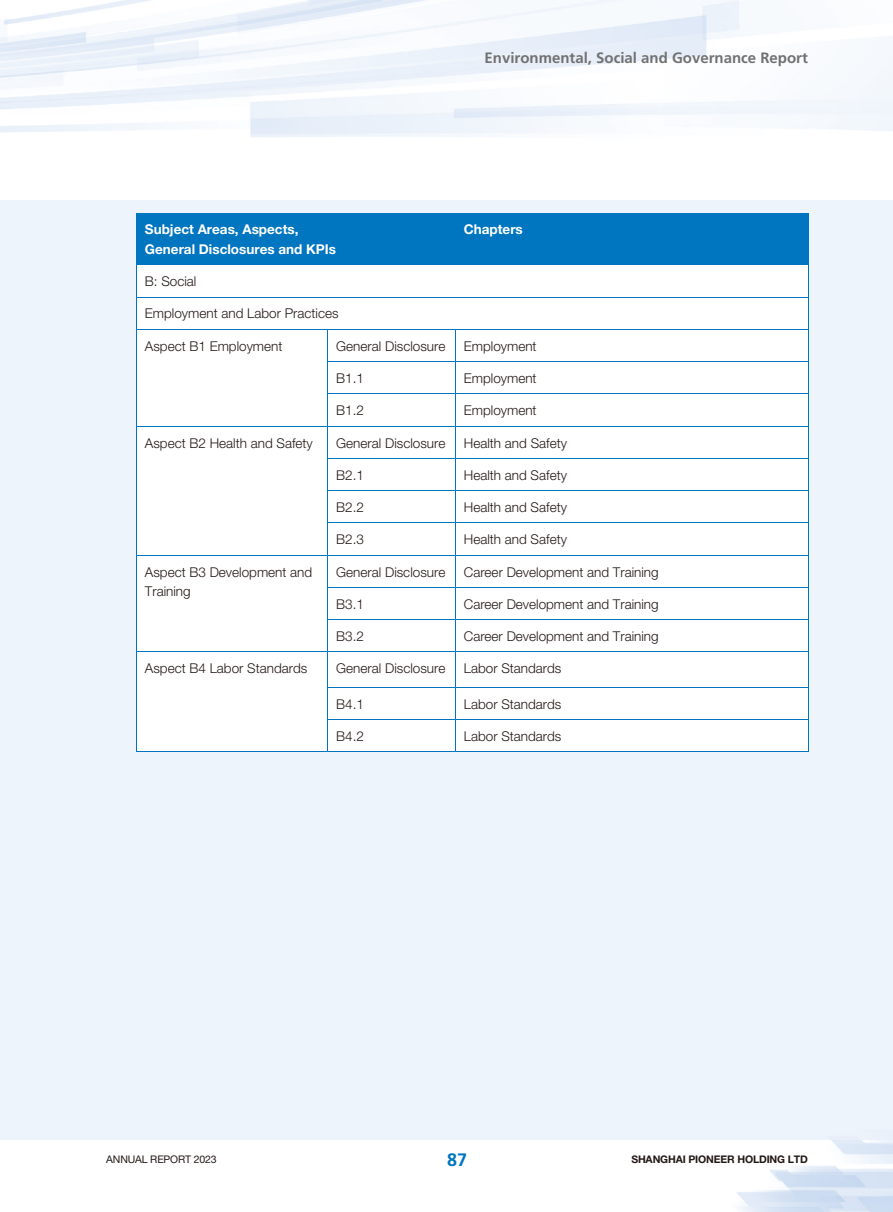
<style>
.page{position:relative;width:893px;height:1212px;background:#fff}
.page>*{position:absolute;margin:0;border:0;box-sizing:border-box;transform-origin:0 0}
.t1{font:700 18px "Frutiger LT Std";color:#0075c0}
.t2{font:700 15px "Frutiger LT Std";color:#717171}
.t3{font:300 13.5px/19.5px "Helvetica Neue LT Std";color:#231916}
.t4{font:700 13.5px/19.5px "Helvetica Neue LT Std";color:#fff}
.t5{font:700 10.5px "Helvetica Neue LT Std";letter-spacing:-.015em;color:#231916}
.t6{font:10.5px "Helvetica Neue LT Std";letter-spacing:-.015em;color:#231916}
</style>
<div class="page">
<div style="left:0;top:201px;width:893px;height:939px;background:#eef4fb"></div>
<div style="left:137px;top:214px;width:671px;height:50px;background:#0075c0"></div>
<svg style="left:137px;top:265px;width:671px;height:486px"></svg>
<hr style="left:136px;top:265px;width:1px;height:32px;background:#0075c0">
<hr style="left:808px;top:265px;width:1px;height:32px;background:#0075c0">
<hr style="left:136px;top:297px;width:192px;height:1px;background:#0075c0">
<hr style="left:136px;top:297px;width:1px;height:32px;background:#0075c0">
<hr style="left:328px;top:297px;width:481px;height:1px;background:#0075c0">
<hr style="left:808px;top:297px;width:1px;height:32px;background:#0075c0">
<hr style="left:136px;top:329px;width:192px;height:1px;background:#0075c0">
<hr style="left:136px;top:330px;width:1px;height:96px;background:#0075c0">
<hr style="left:328px;top:329px;width:127px;height:1px;background:#0075c0">
<hr style="left:327px;top:330px;width:1px;height:31px;background:#0075c0">
<hr style="left:455px;top:329px;width:354px;height:1px;background:#0075c0">
<hr style="left:455px;top:330px;width:1px;height:31px;background:#0075c0">
<hr style="left:808px;top:330px;width:1px;height:31px;background:#0075c0">
<hr style="left:327px;top:361px;width:128px;height:1px;background:#0075c0">
<hr style="left:327px;top:362px;width:1px;height:31px;background:#0075c0">
<hr style="left:455px;top:361px;width:354px;height:1px;background:#0075c0">
<hr style="left:455px;top:362px;width:1px;height:31px;background:#0075c0">
<hr style="left:808px;top:362px;width:1px;height:31px;background:#0075c0">
<hr style="left:327px;top:393px;width:128px;height:1px;background:#0075c0">
<hr style="left:327px;top:394px;width:1px;height:32px;background:#0075c0">
<hr style="left:455px;top:393px;width:354px;height:1px;background:#0075c0">
<hr style="left:455px;top:394px;width:1px;height:32px;background:#0075c0">
<hr style="left:808px;top:394px;width:1px;height:32px;background:#0075c0">
<hr style="left:136px;top:426px;width:192px;height:1px;background:#0075c0">
<hr style="left:136px;top:426px;width:1px;height:129px;background:#0075c0">
<hr style="left:328px;top:426px;width:127px;height:1px;background:#0075c0">
<hr style="left:327px;top:426px;width:1px;height:32px;background:#0075c0">
<hr style="left:455px;top:426px;width:354px;height:1px;background:#0075c0">
<hr style="left:455px;top:426px;width:1px;height:32px;background:#0075c0">
<hr style="left:808px;top:426px;width:1px;height:32px;background:#0075c0">
<hr style="left:327px;top:458px;width:128px;height:1px;background:#0075c0">
<hr style="left:327px;top:459px;width:1px;height:31px;background:#0075c0">
<hr style="left:455px;top:458px;width:354px;height:1px;background:#0075c0">
<hr style="left:455px;top:459px;width:1px;height:31px;background:#0075c0">
<hr style="left:808px;top:459px;width:1px;height:31px;background:#0075c0">
<hr style="left:327px;top:490px;width:128px;height:1px;background:#0075c0">
<hr style="left:327px;top:491px;width:1px;height:31px;background:#0075c0">
<hr style="left:455px;top:490px;width:354px;height:1px;background:#0075c0">
<hr style="left:455px;top:491px;width:1px;height:31px;background:#0075c0">
<hr style="left:808px;top:491px;width:1px;height:31px;background:#0075c0">
<hr style="left:327px;top:522px;width:128px;height:1px;background:#0075c0">
<hr style="left:327px;top:523px;width:1px;height:32px;background:#0075c0">
<hr style="left:455px;top:522px;width:354px;height:1px;background:#0075c0">
<hr style="left:455px;top:523px;width:1px;height:32px;background:#0075c0">
<hr style="left:808px;top:523px;width:1px;height:32px;background:#0075c0">
<hr style="left:136px;top:555px;width:192px;height:1px;background:#0075c0">
<hr style="left:136px;top:555px;width:1px;height:96px;background:#0075c0">
<hr style="left:328px;top:555px;width:127px;height:1px;background:#0075c0">
<hr style="left:327px;top:555px;width:1px;height:32px;background:#0075c0">
<hr style="left:455px;top:555px;width:354px;height:1px;background:#0075c0">
<hr style="left:455px;top:555px;width:1px;height:32px;background:#0075c0">
<hr style="left:808px;top:555px;width:1px;height:32px;background:#0075c0">
<hr style="left:327px;top:587px;width:128px;height:1px;background:#0075c0">
<hr style="left:327px;top:588px;width:1px;height:31px;background:#0075c0">
<hr style="left:455px;top:587px;width:354px;height:1px;background:#0075c0">
<hr style="left:455px;top:588px;width:1px;height:31px;background:#0075c0">
<hr style="left:808px;top:588px;width:1px;height:31px;background:#0075c0">
<hr style="left:327px;top:619px;width:128px;height:1px;background:#0075c0">
<hr style="left:327px;top:620px;width:1px;height:31px;background:#0075c0">
<hr style="left:455px;top:619px;width:354px;height:1px;background:#0075c0">
<hr style="left:455px;top:620px;width:1px;height:31px;background:#0075c0">
<hr style="left:808px;top:620px;width:1px;height:31px;background:#0075c0">
<hr style="left:136px;top:651px;width:192px;height:1px;background:#0075c0">
<hr style="left:136px;top:652px;width:1px;height:99px;background:#0075c0">
<hr style="left:328px;top:651px;width:127px;height:1px;background:#0075c0">
<hr style="left:327px;top:652px;width:1px;height:35px;background:#0075c0">
<hr style="left:455px;top:651px;width:354px;height:1px;background:#0075c0">
<hr style="left:455px;top:652px;width:1px;height:35px;background:#0075c0">
<hr style="left:808px;top:652px;width:1px;height:35px;background:#0075c0">
<hr style="left:327px;top:687px;width:128px;height:1px;background:#0075c0">
<hr style="left:327px;top:687px;width:1px;height:32px;background:#0075c0">
<hr style="left:455px;top:687px;width:354px;height:1px;background:#0075c0">
<hr style="left:455px;top:687px;width:1px;height:32px;background:#0075c0">
<hr style="left:808px;top:687px;width:1px;height:32px;background:#0075c0">
<hr style="left:327px;top:719px;width:128px;height:1px;background:#0075c0">
<hr style="left:327px;top:720px;width:1px;height:31px;background:#0075c0">
<hr style="left:455px;top:719px;width:354px;height:1px;background:#0075c0">
<hr style="left:455px;top:720px;width:1px;height:31px;background:#0075c0">
<hr style="left:808px;top:720px;width:1px;height:31px;background:#0075c0">
<hr style="left:136px;top:213px;width:192px;height:1px;background:#0075c0">
<hr style="left:136px;top:213px;width:1px;height:51px;background:#0075c0">
<hr style="left:328px;top:213px;width:481px;height:1px;background:#0075c0">
<hr style="left:455px;top:213px;width:1px;height:51px;background:#0075c0">
<hr style="left:808px;top:213px;width:1px;height:51px;background:#0075c0">
<hr style="left:136px;top:264px;width:673px;height:1px;background:#0075c0">
<hr style="left:136px;top:751px;width:673px;height:1px;background:#0075c0">
<p class="t2" style="left:484px;top:51px;width:325px">Environmental, Social and Governance Report</p>
<p class="t4" style="left:145px;top:221px;width:193px">Subject Areas, Aspects,<br>General Disclosures and KPIs</p>
<p class="t4" style="left:464px;top:221px;width:61px">Chapters</p>
<p class="t3" style="left:145px;top:273px;width:53px">B: Social</p>
<p class="t3" style="left:145px;top:306px;width:195px">Employment and Labor Practices</p>
<p class="t3" style="left:145px;top:338px;width:139px">Aspect B1 Employment</p>
<p class="t3" style="left:336px;top:338px;width:111px">General Disclosure</p>
<p class="t3" style="left:464px;top:338px;width:74px">Employment</p>
<p class="t3" style="left:336px;top:370px;width:29px">B1.1</p>
<p class="t3" style="left:464px;top:370px;width:74px">Employment</p>
<p class="t3" style="left:336px;top:402px;width:29px">B1.2</p>
<p class="t3" style="left:464px;top:402px;width:74px">Employment</p>
<p class="t3" style="left:145px;top:435px;width:169px">Aspect B2 Health and Safety</p>
<p class="t3" style="left:336px;top:435px;width:111px">General Disclosure</p>
<p class="t3" style="left:464px;top:435px;width:105px">Health and Safety</p>
<p class="t3" style="left:336px;top:467px;width:29px">B2.1</p>
<p class="t3" style="left:464px;top:467px;width:105px">Health and Safety</p>
<p class="t3" style="left:336px;top:499px;width:29px">B2.2</p>
<p class="t3" style="left:464px;top:499px;width:105px">Health and Safety</p>
<p class="t3" style="left:336px;top:531px;width:29px">B2.3</p>
<p class="t3" style="left:464px;top:531px;width:105px">Health and Safety</p>
<p class="t3" style="left:145px;top:564px;width:169px">Aspect B3 Development and<br>Training</p>
<p class="t3" style="left:336px;top:564px;width:111px">General Disclosure</p>
<p class="t3" style="left:464px;top:564px;width:196px">Career Development and Training</p>
<p class="t3" style="left:336px;top:596px;width:29px">B3.1</p>
<p class="t3" style="left:464px;top:596px;width:196px">Career Development and Training</p>
<p class="t3" style="left:336px;top:628px;width:29px">B3.2</p>
<p class="t3" style="left:464px;top:628px;width:196px">Career Development and Training</p>
<p class="t3" style="left:145px;top:660px;width:164px">Aspect B4 Labor Standards</p>
<p class="t3" style="left:336px;top:660px;width:111px">General Disclosure</p>
<p class="t3" style="left:464px;top:660px;width:99px">Labor Standards</p>
<p class="t3" style="left:336px;top:696px;width:29px">B4.1</p>
<p class="t3" style="left:464px;top:696px;width:99px">Labor Standards</p>
<p class="t3" style="left:336px;top:728px;width:29px">B4.2</p>
<p class="t3" style="left:464px;top:728px;width:99px">Labor Standards</p>
<p class="t6" style="left:106px;top:1155px;width:112px">ANNUAL REPORT 2023</p>
<h1 class="t1" style="left:447px;top:1151px;width:22px">87</h1>
<p class="t5" style="left:631px;top:1155px;width:178px">SHANGHAI PIONEER HOLDING LTD</p>
</div>
